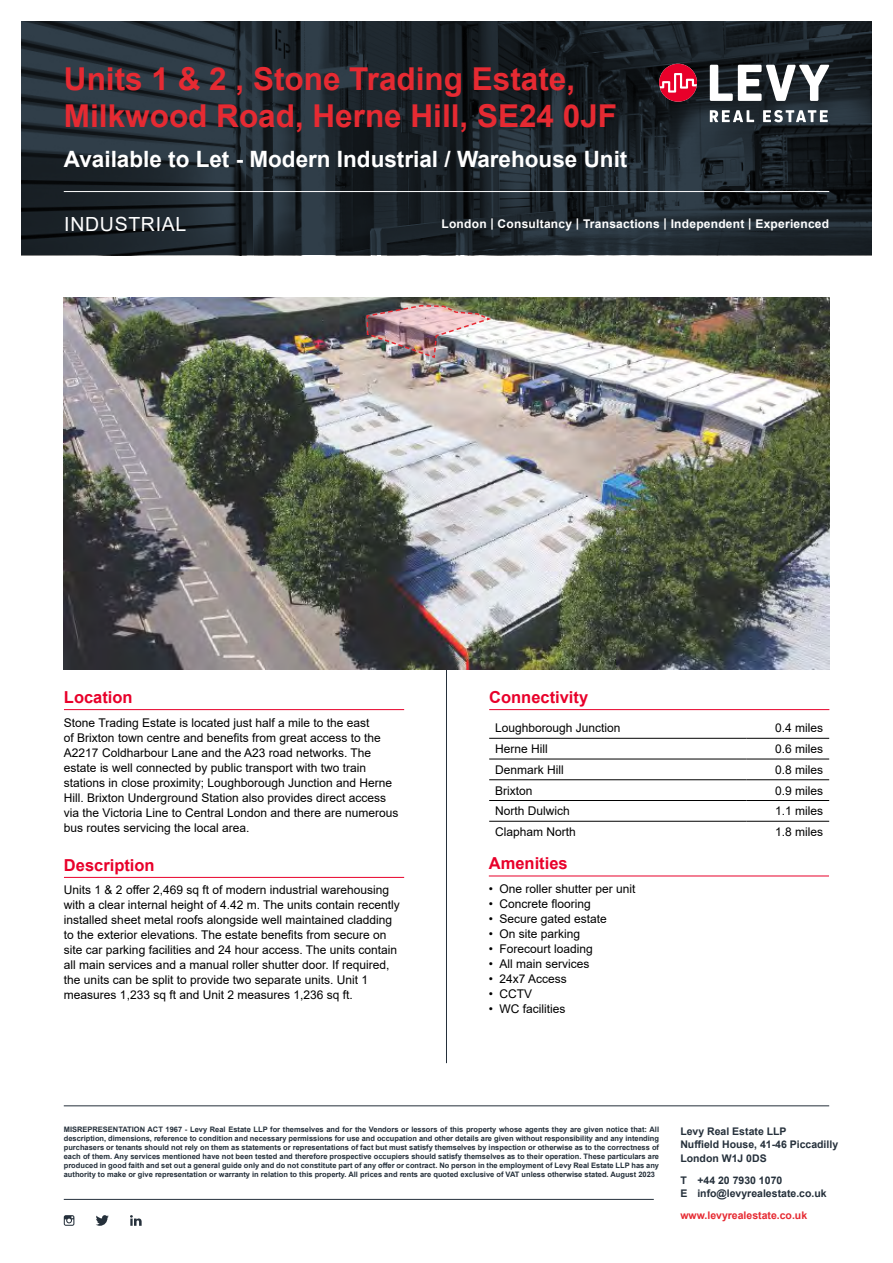
<style>
.page{position:relative;width:893px;height:1263px;background:#fff}
.page>*{position:absolute;margin:0;border:0;box-sizing:border-box;transform-origin:0 0}
.t1{font:700 31.5px/37.8px "Arial";color:#e62a32}
.t2{font:700 22.5px "Arial";color:#fff}
.t3{font:19.5px "Arial";letter-spacing:.035em;color:#fff}
.t4{font:700 16.5px "Arial";color:#e8002a}
.t5{font:12px/15px "Arial";color:#000}
.t6{font:700 12px "Arial";letter-spacing:.02em;color:#fff}
.t7{font:700 10.5px/13.5px "Arial";color:#25303b}
.t8{font:700 10.5px "Arial";color:#e62a32}
.t9{font:700 7.5px/9px "Arial";color:#25303b;text-align:justify}
</style>
<div class="page">
<svg style="left:21px;top:21px;width:851px;height:234px;background:#1d262d"></svg>
<svg style="left:710px;top:65px;width:119px;height:36px"></svg>
<svg style="left:710px;top:110px;width:44px;height:12px"></svg>
<svg style="left:763px;top:110px;width:65px;height:12px"></svg>
<svg style="left:659px;top:64px;width:38px;height:38px"></svg>
<hr style="left:64px;top:1199px;width:590px;height:1px;background:#25303b">
<hr style="left:64px;top:1105px;width:765px;height:1px;background:#25303b">
<hr style="left:446px;top:298px;width:1px;height:765px;background:#25303b">
<hr style="left:64px;top:191px;width:765px;height:1px;background:#fff">
<svg style="left:130px;top:1215px;width:12px;height:11px"></svg>
<svg style="left:96px;top:1215px;width:13px;height:11px"></svg>
<svg style="left:64px;top:1215px;width:10px;height:11px"></svg>
<hr style="left:489px;top:709px;width:340px;height:1px;background:#e8002a">
<hr style="left:489px;top:738px;width:257px;height:1px;background:#000">
<hr style="left:746px;top:738px;width:83px;height:1px;background:#000">
<hr style="left:489px;top:759px;width:257px;height:1px;background:#000">
<hr style="left:746px;top:759px;width:83px;height:1px;background:#000">
<hr style="left:489px;top:779px;width:257px;height:1px;background:#000">
<hr style="left:746px;top:779px;width:83px;height:1px;background:#000">
<hr style="left:489px;top:800px;width:257px;height:1px;background:#000">
<hr style="left:746px;top:800px;width:83px;height:1px;background:#000">
<hr style="left:489px;top:821px;width:257px;height:1px;background:#000">
<hr style="left:746px;top:821px;width:83px;height:1px;background:#000">
<hr style="left:64px;top:709px;width:340px;height:1px;background:#e8002a">
<hr style="left:64px;top:877px;width:340px;height:1px;background:#e8002a">
<hr style="left:489px;top:876px;width:340px;height:1px;background:#e8002a">
<img style="left:64px;top:298px;width:765px;height:372px">
<img style="left:365px;top:304px;width:128px;height:55px">
<h1 class="t1" style="left:64px;top:60px;width:555px">Units 1 &amp; 2 , Stone Trading Estate,<br>Milkwood Road, Herne Hill, SE24 0JF</h1>
<h2 class="t2" style="left:64px;top:143px;width:565px">Available to Let - Modern Industrial / Warehouse Unit</h2>
<h3 class="t3" style="left:64px;top:210px;width:124px">INDUSTRIAL</h3>
<p class="t6" style="left:441px;top:215px;width:389px">London | Consultancy | Transactions | Independent | Experienced</p>
<h3 class="t4" style="left:64px;top:686px;width:70px">Location</h3>
<p class="t5" style="left:64px;top:715px;width:336px">Stone Trading Estate is located just half a mile to the east<br>of Brixton town centre and benefits from great access to the A2217 Coldharbour Lane and the A23 road networks. The estate is well connected by public transport with two train stations in close proximity; Loughborough Junction and Herne Hill. Brixton Underground Station also provides direct access via the Victoria Line to Central London and there are numerous bus routes servicing the local area.</p>
<h3 class="t4" style="left:64px;top:853px;width:92px">Description</h3>
<p class="t5" style="left:64px;top:882px;width:337px">Units 1 &amp; 2 offer 2,469 sq ft of modern industrial warehousing with a clear internal height of 4.42 m. The units contain recently installed sheet metal roofs alongside well maintained cladding to the exterior elevations. The estate benefits from secure on site car parking facilities and 24 hour access. The units contain all main services and a manual roller shutter door. If required, the units can be split to provide two separate units. Unit 1 measures 1,233 sq ft and Unit 2 measures 1,236 sq ft.</p>
<h3 class="t4" style="left:489px;top:686px;width:101px">Connectivity</h3>
<p class="t5" style="left:495px;top:720px;width:127px">Loughborough Junction</p>
<p class="t5" style="left:775px;top:720px;width:50px">0.4 miles</p>
<p class="t5" style="left:495px;top:741px;width:54px">Herne Hill</p>
<p class="t5" style="left:775px;top:741px;width:50px">0.6 miles</p>
<p class="t5" style="left:495px;top:762px;width:70px">Denmark Hill</p>
<p class="t5" style="left:775px;top:762px;width:50px">0.8 miles</p>
<p class="t5" style="left:495px;top:783px;width:39px">Brixton</p>
<p class="t5" style="left:775px;top:783px;width:50px">0.9 miles</p>
<p class="t5" style="left:495px;top:803px;width:76px">North Dulwich</p>
<p class="t5" style="left:775px;top:803px;width:50px">1.1 miles</p>
<p class="t5" style="left:495px;top:824px;width:82px">Clapham North</p>
<p class="t5" style="left:775px;top:824px;width:50px">1.8 miles</p>
<h3 class="t4" style="left:489px;top:852px;width:80px">Amenities</h3>
<p class="t5" style="left:489px;top:881px;width:148px">• One roller shutter per unit</p>
<p class="t5" style="left:489px;top:896px;width:103px">• Concrete flooring</p>
<p class="t5" style="left:489px;top:911px;width:120px">• Secure gated estate</p>
<p class="t5" style="left:489px;top:926px;width:93px">• On site parking</p>
<p class="t5" style="left:489px;top:941px;width:106px">• Forecourt loading</p>
<p class="t5" style="left:489px;top:956px;width:102px">• All main services</p>
<p class="t5" style="left:489px;top:971px;width:79px">• 24x7 Access</p>
<p class="t5" style="left:489px;top:986px;width:45px">• CCTV</p>
<p class="t5" style="left:489px;top:1001px;width:78px">• WC facilities</p>
<p class="t9" style="left:64px;top:1125px;width:597px">MISREPRESENTATION ACT 1967 - Levy Real Estate LLP for themselves and for the Vendors or lessors of this property whose agents they are given notice that: All description, dimensions, reference to condition and necessary permissions for use and occupation and other details are given without responsibility and any intending purchasers or tenants should not rely on them as statements or representations of fact but must satisfy themselves by inspection or otherwise as to the correctness of each of them. Any services mentioned have not been tested and therefore prospective occupiers should satisfy themselves as to their operation. These particulars are produced in good faith and set out a general guide only and do not constitute part of any offer or contract. No person in the employment of Levy Real Estate LLP has any authority to make or give representation or warranty in relation to this property. All prices and rents are quoted exclusive of VAT unless otherwise stated. August 2023</p>
<p class="t7" style="left:680px;top:1124px;width:159px">Levy Real Estate LLP<br>Nuffield House, 41-46 Piccadilly<br>London W1J 0DS</p>
<p class="t7" style="left:680px;top:1173px;width:148px">T +44 20 7930 1070<br>E info@levyrealestate.co.uk</p>
<p class="t8" style="left:680px;top:1208px;width:128px">www.levyrealestate.co.uk</p>
</div>
